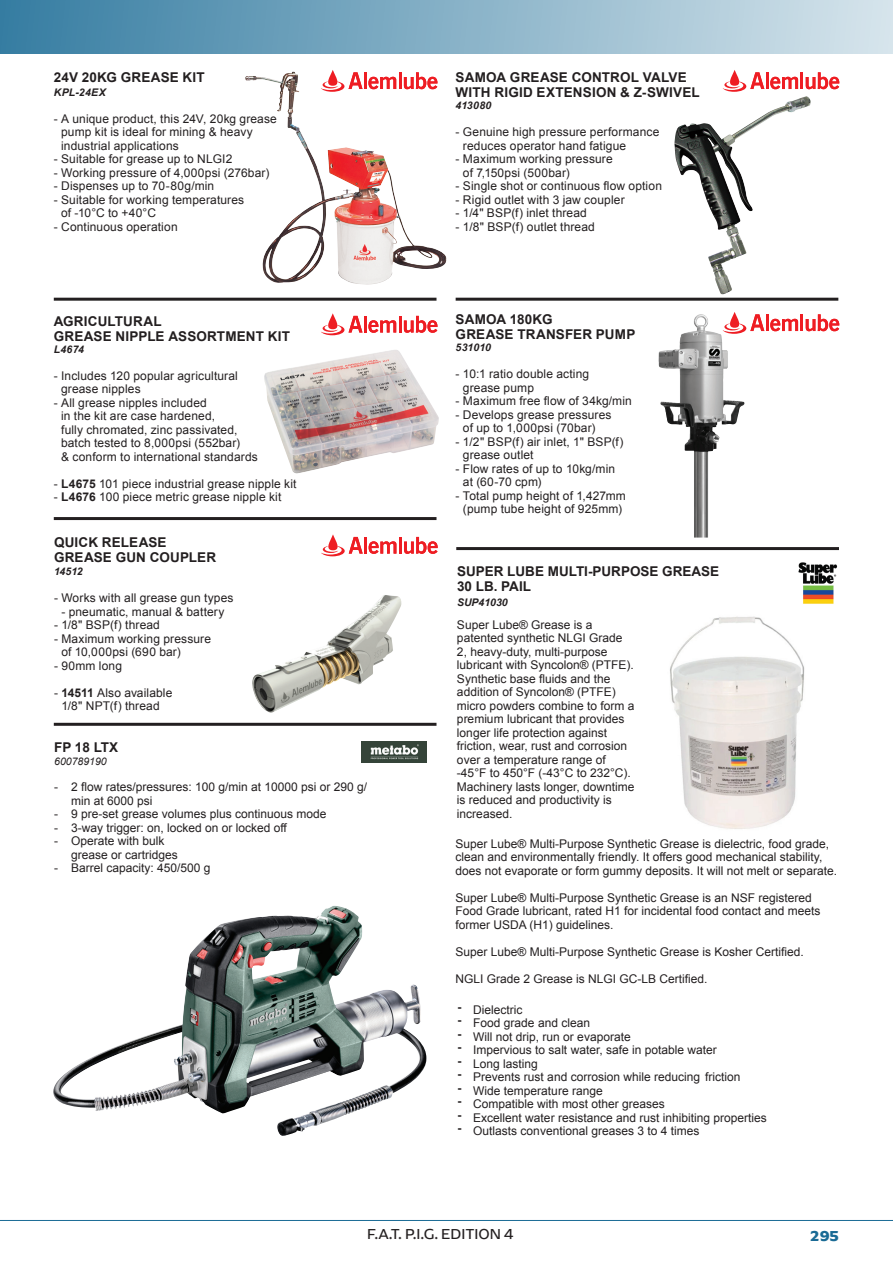
<style>
.page{position:relative;width:893px;height:1263px;background:#fff}
.page>*{position:absolute;margin:0;border:0;box-sizing:border-box;transform-origin:0 0}
.t1{font:15px "Arpona Sans";color:#231f20}
.t2{font:700 15px "Arpona Sans";color:#1a6b95}
.t3{font:700 13.5px/15px "Arial";letter-spacing:.01em;color:#231f20}
.t4{font:12px/13.5px "Arial";color:#231f20}
.t5{font:700 12px/13.5px "Arial";color:#231f20;text-align:justify}
.t6{font:italic 700 10.5px "Arial";color:#231f20}
.t7{font:italic 10.5px "Arial";color:#231f20}
.s1{font-weight:700}
</style>
<div class="page">
<div style="left:0;top:0;width:893px;height:54px;background:linear-gradient(to right,#367da1,#d7e5ec)"></div>
<hr style="left:0;top:1220px;width:893px;height:1px;background:#1a6b95">
<img style="left:252px;top:595px;width:150px;height:118px">
<hr style="left:364px;top:537px;width:3px;height:17px;background:#ee1d23">
<svg style="left:369px;top:541px;width:27px;height:13px"></svg>
<hr style="left:399px;top:537px;width:3px;height:17px;background:#ee1d23">
<svg style="left:404px;top:537px;width:34px;height:17px"></svg>
<svg style="left:321px;top:534px;width:42px;height:22px"></svg>
<hr style="left:54px;top:298px;width:382px;height:3px;background:#231f20">
<hr style="left:54px;top:517px;width:382px;height:3px;background:#231f20">
<hr style="left:54px;top:723px;width:382px;height:3px;background:#231f20">
<hr style="left:456px;top:547px;width:383px;height:3px;background:#231f20">
<hr style="left:456px;top:298px;width:382px;height:3px;background:#231f20">
<img style="left:245px;top:72px;width:202px;height:213px">
<img style="left:674px;top:96px;width:132px;height:199px">
<img style="left:264px;top:350px;width:175px;height:124px">
<img style="left:658px;top:314px;width:43px;height:110px">
<hr style="left:364px;top:72px;width:3px;height:17px;background:#ee1d23">
<svg style="left:368px;top:72px;width:69px;height:17px"></svg>
<svg style="left:321px;top:70px;width:41px;height:22px"></svg>
<hr style="left:364px;top:316px;width:3px;height:16px;background:#ee1d23">
<svg style="left:368px;top:316px;width:69px;height:17px"></svg>
<svg style="left:321px;top:313px;width:41px;height:22px"></svg>
<hr style="left:800px;top:72px;width:3px;height:17px;background:#ee1d23">
<svg style="left:806px;top:72px;width:33px;height:17px"></svg>
<svg style="left:723px;top:70px;width:75px;height:22px"></svg>
<hr style="left:800px;top:314px;width:3px;height:17px;background:#ee1d23">
<svg style="left:806px;top:314px;width:33px;height:17px"></svg>
<svg style="left:723px;top:312px;width:75px;height:22px"></svg>
<img style="left:53px;top:906px;width:305px;height:208px">
<img style="left:361px;top:742px;width:66px;height:21px">
<img style="left:670px;top:616px;width:135px;height:213px">
<img style="left:798px;top:562px;width:40px;height:42px">
<p class="t3" style="left:54px;top:70px;width:152px">24V 20KG GREASE KIT</p>
<p class="t6" style="left:54px;top:85px;width:53px">KPL-24EX</p>
<p class="t4" style="left:61px;top:112px;width:217px;text-indent:-7px">- A unique product, this 24V, 20kg grease pump kit is ideal for mining &amp; heavy industrial applications</p>
<p class="t4" style="left:54px;top:152px;width:180px">- Suitable for grease up to NLGI2</p>
<p class="t4" style="left:54px;top:166px;width:217px">- Working pressure of 4,000psi (276bar)</p>
<p class="t4" style="left:54px;top:179px;width:162px">- Dispenses up to 70-80g/min</p>
<p class="t4" style="left:61px;top:193px;width:185px;text-indent:-7px">- Suitable for working temperatures of -10°C to +40°C</p>
<p class="t4" style="left:54px;top:220px;width:125px">- Continuous operation</p>
<p class="t3" style="left:54px;top:314px;width:238px">AGRICULTURAL<br>GREASE NIPPLE ASSORTMENT KIT</p>
<p class="t6" style="left:54px;top:342px;width:32px">L4674</p>
<p class="t4" style="left:61px;top:369px;width:178px;text-indent:-7px">- Includes 120 popular agricultural grease nipples</p>
<p class="t4" style="left:61px;top:396px;width:198px;text-indent:-7px">- All grease nipples included<br>in the kit are case hardened,<br>fully chromated, zinc passivated, batch tested to 8,000psi (552bar)<br>&amp; conform to international standards</p>
<p class="t4" style="left:54px;top:477px;width:244px">- <span class="s1">L4675</span> 101 piece industrial grease nipple kit</p>
<p class="t4" style="left:54px;top:490px;width:229px">- <span class="s1">L4676</span> 100 piece metric grease nipple kit</p>
<p class="t3" style="left:54px;top:535px;width:164px">QUICK RELEASE<br>GREASE GUN COUPLER</p>
<p class="t6" style="left:54px;top:565px;width:30px">14512</p>
<p class="t4" style="left:54px;top:591px;width:181px">- Works with all grease gun types</p>
<p class="t4" style="left:61px;top:605px;width:165px">- pneumatic, manual &amp; battery</p>
<p class="t4" style="left:54px;top:618px;width:107px">- 1/8" BSP(f) thread</p>
<p class="t4" style="left:61px;top:632px;width:151px;text-indent:-7px">- Maximum working pressure of 10,000psi (690 bar)</p>
<p class="t4" style="left:54px;top:659px;width:70px">- 90mm long</p>
<p class="t4" style="left:54px;top:686px;width:120px;text-align:center">- <span class="s1">14511</span> Also available<br>1/8" NPT(f) thread</p>
<p class="t3" style="left:54px;top:740px;width:66px">FP 18 LTX</p>
<p class="t7" style="left:54px;top:754px;width:54px">600789190</p>
<p class="t4" style="left:71px;top:780px;width:298px;text-indent:-17px">- 2 flow rates/pressures: 100 g/min at 10000 psi or 290 g/ min at 6000 psi</p>
<p class="t4" style="left:54px;top:807px;width:274px">- 9 pre-set grease volumes plus continuous mode</p>
<p class="t4" style="left:54px;top:821px;width:234px">- 3-way trigger: on, locked on or locked off</p>
<p class="t4" style="left:71px;top:834px;width:108px;text-indent:-17px">- Operate with bulk grease or cartridges</p>
<p class="t4" style="left:54px;top:861px;width:158px">- Barrel capacity: 450/500 g</p>
<p class="t3" style="left:456px;top:70px;width:246px">SAMOA GREASE CONTROL VALVE<br>WITH RIGID EXTENSION &amp; Z-SWIVEL</p>
<p class="t6" style="left:456px;top:99px;width:37px">413080</p>
<p class="t4" style="left:463px;top:125px;width:198px;text-indent:-7px">- Genuine high pressure performance reduces operator hand fatigue</p>
<p class="t4" style="left:463px;top:152px;width:151px;text-indent:-7px">- Maximum working pressure of 7,150psi (500bar)</p>
<p class="t4" style="left:456px;top:179px;width:208px">- Single shot or continuous flow option</p>
<p class="t4" style="left:456px;top:193px;width:171px">- Rigid outlet with 3 jaw coupler</p>
<p class="t4" style="left:456px;top:206px;width:133px">- 1/4" BSP(f) inlet thread</p>
<p class="t4" style="left:456px;top:220px;width:141px">- 1/8" BSP(f) outlet thread</p>
<p class="t3" style="left:456px;top:312px;width:181px">SAMOA 180KG<br>GREASE TRANSFER PUMP</p>
<p class="t6" style="left:456px;top:341px;width:37px">531010</p>
<p class="t4" style="left:463px;top:367px;width:128px;text-indent:-7px">- 10:1 ratio double acting grease pump</p>
<p class="t4" style="left:456px;top:394px;width:178px">- Maximum free flow of 34kg/min</p>
<p class="t4" style="left:463px;top:408px;width:150px;text-indent:-7px">- Develops grease pressures of up to 1,000psi (70bar)</p>
<p class="t4" style="left:463px;top:435px;width:162px;text-indent:-7px">- 1/2" BSP(f) air inlet, 1" BSP(f) grease outlet</p>
<p class="t4" style="left:463px;top:462px;width:154px;text-indent:-7px">- Flow rates of up to 10kg/min at (60-70 cpm)</p>
<p class="t4" style="left:456px;top:489px;width:172px;text-align:center">- Total pump height of 1,427mm (pump tube height of 925mm)</p>
<p class="t3" style="left:457px;top:564px;width:264px">SUPER LUBE MULTI-PURPOSE GREASE<br>30 LB. PAIL</p>
<p class="t6" style="left:457px;top:595px;width:52px">SUP41030</p>
<p class="t4" style="left:457px;top:618px;width:179px">Super Lube® Grease is a patented synthetic NLGI Grade<br>2, heavy-duty, multi-purpose lubricant with Syncolon® (PTFE).<br>Synthetic base fluids and the addition of Syncolon® (PTFE) micro powders combine to form a premium lubricant that provides longer life protection against friction, wear, rust and corrosion over a temperature range of -45°F to 450°F (-43°C to 232°C).<br>Machinery lasts longer, downtime is reduced and productivity is increased.</p>
<p class="t4" style="left:455px;top:837px;width:383px">Super Lube® Multi-Purpose Synthetic Grease is dielectric, food grade, clean and environmentally friendly. It offers good mechanical stability, does not evaporate or form gummy deposits. It will not melt or separate.</p>
<p class="t4" style="left:455px;top:891px;width:366px">Super Lube® Multi-Purpose Synthetic Grease is an NSF registered<br>Food Grade lubricant, rated H1 for incidental food contact and meets former USDA (H1) guidelines.</p>
<p class="t4" style="left:455px;top:945px;width:350px">Super Lube® Multi-Purpose Synthetic Grease is Kosher Certified.</p>
<p class="t4" style="left:455px;top:972px;width:254px">NGLI Grade 2 Grease is NLGI GC-LB Certified.</p>
<p class="t4" style="left:473px;top:1003px;width:295px">Dielectric<br>Food grade and clean<br>Will not drip, run or evaporate<br>Impervious to salt water, safe in potable water<br>Long lasting<br>Prevents rust and corrosion while reducing friction Wide temperature range<br>Compatible with most other greases<br>Excellent water resistance and rust inhibiting properties Outlasts conventional greases 3 to 4 times</p>
<p class="t5" style="left:457px;top:1000px;width:5px">- - - - - - - - - -</p>
<p class="t1" style="left:367px;top:1224px;width:148px">F.A.T. P.I.G. EDITION 4</p>
<p class="t2" style="left:810px;top:1227px;width:30px">295</p>
</div>
